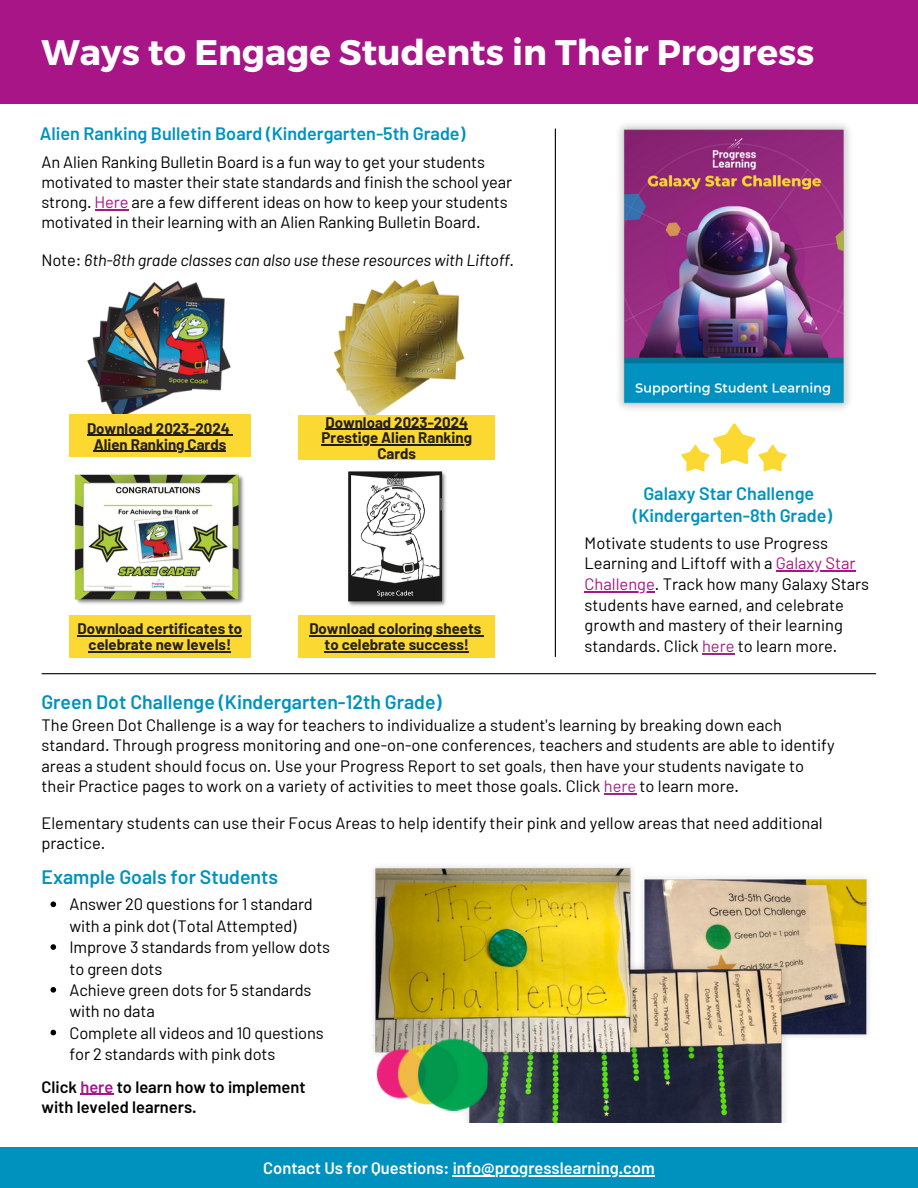
<style>
.page{position:relative;width:918px;height:1188px;background:#fff}
.page>*{position:absolute;margin:0;border:0;box-sizing:border-box;transform-origin:0 0}
.t1{font:700 35.55px "Montserrat";color:#fff}
.t2{font:600 19.5px "Barlow";color:#0092bf}
.t3{font:600 18px "Barlow";color:#0092bf}
.t4{font:16.5px/20.2px "Barlow";color:#000}
.t5{font:italic 16.5px "Barlow";letter-spacing:-.01em;color:#000}
.t6{font:600 16.5px/20.2px "Barlow";color:#000}
.t7{font:600 16.5px "Barlow";color:#fff}
.t8{font:700 15px/15.8px "Barlow";color:#231f1e;text-align:center}
.s1{color:#a81587}
.s2{font-style:normal}
.s3{color:#9a2784}
</style>
<div class="page">
<img style="left:642px;top:877px;width:227px;height:160px">
<img style="left:467px;top:961px;width:323px;height:162px">
<img style="left:373px;top:866px;width:264px;height:194px">
<div style="left:0;top:0;width:918px;height:104px;background:#a81587"></div>
<img style="left:619px;top:124px;width:231px;height:285px">
<hr style="left:776px;top:570px;width:80px;height:2px;background:#a81587">
<hr style="left:585px;top:591px;width:70px;height:2px;background:#a81587">
<hr style="left:702px;top:653px;width:33px;height:1px;background:#9a2784">
<img style="left:81px;top:280px;width:158px;height:135px">
<img style="left:74px;top:474px;width:170px;height:130px">
<img style="left:333px;top:279px;width:132px;height:136px">
<img style="left:348px;top:471px;width:98px;height:135px">
<div style="left:69px;top:615px;width:182px;height:42px;background:#fcd832"></div>
<hr style="left:78px;top:635px;width:164px;height:2px;background:#231f1e">
<hr style="left:89px;top:651px;width:142px;height:1px;background:#231f1e">
<div style="left:299px;top:615px;width:196px;height:42px;background:#fcd832"></div>
<hr style="left:309px;top:635px;width:172px;height:2px;background:#231f1e">
<hr style="left:325px;top:651px;width:144px;height:1px;background:#231f1e">
<div style="left:69px;top:415px;width:182px;height:42px;background:#fcd832"></div>
<hr style="left:87px;top:435px;width:143px;height:1px;background:#231f1e">
<hr style="left:94px;top:451px;width:132px;height:1px;background:#231f1e">
<div style="left:299px;top:415px;width:196px;height:44px;background:#fcd832"></div>
<hr style="left:325px;top:429px;width:143px;height:1px;background:#231f1e">
<hr style="left:322px;top:445px;width:150px;height:1px;background:#231f1e">
<img style="left:371px;top:1035px;width:117px;height:77px">
<hr style="left:42px;top:673px;width:834px;height:1px;background:#000">
<svg style="left:681px;top:423px;width:106px;height:48px"></svg>
<div style="left:0;top:1147px;width:918px;height:41px;background:#0092bf"></div>
<hr style="left:453px;top:1175px;width:42px;height:1px;background:#fff">
<hr style="left:495px;top:1175px;width:160px;height:1px;background:#fff">
<hr style="left:95px;top:209px;width:33px;height:1px;background:#a81587">
<hr style="left:604px;top:793px;width:32px;height:1px;background:#9a2784">
<svg style="left:50px;top:901px;width:6px;height:6px"></svg>
<svg style="left:50px;top:944px;width:6px;height:6px"></svg>
<svg style="left:50px;top:987px;width:6px;height:6px"></svg>
<svg style="left:50px;top:1030px;width:6px;height:5px"></svg>
<hr style="left:80px;top:1094px;width:33px;height:1px;background:#a81587">
<hr style="left:555px;top:129px;width:1px;height:528px;background:#000">
<p class="t1" style="left:41px;top:29px;width:774px">Ways to Engage Students in Their Progress</p>
<p class="t3" style="left:40px;top:122px;width:427px">Alien Ranking Bulletin Board (Kindergarten-5th Grade)</p>
<p class="t4" style="left:41px;top:151px;width:472px">An Alien Ranking Bulletin Board is a fun way to get your students motivated to master their state standards and finish the school year strong. <span class="s1">Here</span> are a few different ideas on how to keep your students motivated in their learning with an Alien Ranking Bulletin Board.</p>
<p class="t5" style="left:41px;top:249px;width:474px"><span class="s2">Note:</span> 6th-8th grade classes can also use these resources with Liftoff.</p>
<p class="t8" style="left:87px;top:420px;width:144px">Download 2023-2024</p>
<p class="t8" style="left:94px;top:436px;width:134px">Alien Ranking Cards</p>
<p class="t8" style="left:322px;top:414px;width:152px">Download 2023-2024<br>Prestige Alien Ranking<br>Cards</p>
<p class="t8" style="left:78px;top:620px;width:166px">Download certificates to celebrate new levels!</p>
<p class="t8" style="left:309px;top:620px;width:173px">Download coloring sheets</p>
<p class="t8" style="left:325px;top:636px;width:146px">to celebrate success!</p>
<p class="t3" style="left:643px;top:482px;width:172px">Galaxy Star Challenge</p>
<p class="t3" style="left:633px;top:504px;width:201px">(Kindergarten-8th Grade)</p>
<p class="t4" style="left:585px;top:532px;width:286px;line-height:20.7px">Motivate students to use Progress Learning and Liftoff with a <span class="s1">Galaxy Star Challenge</span>. Track how many Galaxy Stars students have earned, and celebrate growth and mastery of their learning standards. Click <span class="s3">here</span> to learn more.</p>
<p class="t2" style="left:41px;top:689px;width:402px">Green Dot Challenge (Kindergarten-12th Grade)</p>
<p class="t4" style="left:41px;top:714px;width:795px">The Green Dot Challenge is a way for teachers to individualize a student's learning by breaking down each standard. Through progress monitoring and one-on-one conferences, teachers and students are able to identify areas a student should focus on. Use your Progress Report to set goals, then have your students navigate to their Practice pages to work on a variety of activities to meet those goals. Click <span class="s3">here</span> to learn more.</p>
<p class="t4" style="left:41px;top:812px;width:783px">Elementary students can use their Focus Areas to help identify their pink and yellow areas that need additional practice.</p>
<p class="t2" style="left:41px;top:864px;width:238px">Example Goals for Students</p>
<p class="t4" style="left:70px;top:893px;width:245px;line-height:21.3px">Answer 20 questions for 1 standard with a pink dot (Total Attempted)</p>
<p class="t4" style="left:70px;top:936px;width:262px;line-height:21.3px">Improve 3 standards from yellow dots to green dots</p>
<p class="t4" style="left:70px;top:979px;width:244px;line-height:21.3px">Achieve green dots for 5 standards with no data</p>
<p class="t4" style="left:70px;top:1021px;width:256px;line-height:21.3px">Complete all videos and 10 questions for 2 standards with pink dots</p>
<p class="t6" style="left:41px;top:1076px;width:266px">Click <span class="s1">here</span> to learn how to implement with leveled learners.</p>
<p class="t7" style="left:263px;top:1157px;width:393px">Contact Us for Questions: info@progresslearning.com</p>
</div>
